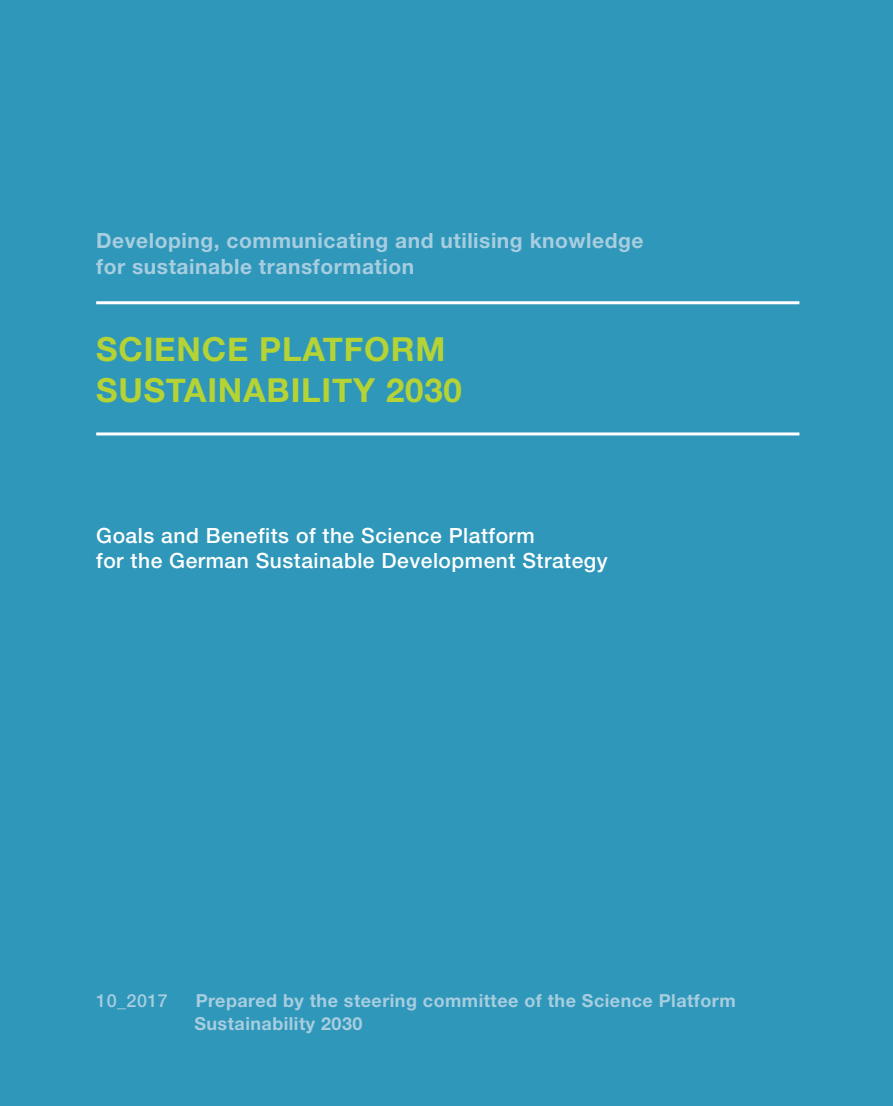
<style>
.page{position:relative;width:893px;height:1106px;background:#2f97b9}
.page>*{position:absolute;margin:0;border:0;box-sizing:border-box;transform-origin:0 0}
.t1{font:700 33px/40.5px "Helvetica Neue";letter-spacing:.025em;color:#b5d334}
.t2{font:500 21px/25.5px "Helvetica Neue LT Std";letter-spacing:.025em;color:#fff}
.t3{font:700 21px/25.5px "Helvetica Neue LT Std";letter-spacing:.025em;color:#a7cde0}
.t4{font:700 18px/22.5px "Helvetica Neue LT Std";letter-spacing:.025em;color:#a7cde0}
.t5{font:500 18px "Helvetica Neue LT Std";letter-spacing:.025em;color:#a7cde0}
</style>
<div class="page">
<hr style="left:96px;top:301px;width:703px;height:3px;background:#fff">
<hr style="left:96px;top:432px;width:703px;height:3px;background:#fff">
<p class="t3" style="left:96px;top:227px;width:549px">Developing, communicating and utilising knowledge for sustainable transformation</p>
<h1 class="t1" style="left:96px;top:328px;width:367px">SCIENCE PLATFORM<br>SUSTAINABILITY 2030</h1>
<p class="t2" style="left:96px;top:522px;width:513px">Goals and Benefits of the Science Platform<br>for the German Sustainable Development Strategy</p>
<p class="t5" style="left:96px;top:989px;width:73px">10_2017</p>
<p class="t4" style="left:194px;top:989px;width:543px">Prepared by the steering committee of the Science Platform<br>Sustainability 2030</p>
</div>
